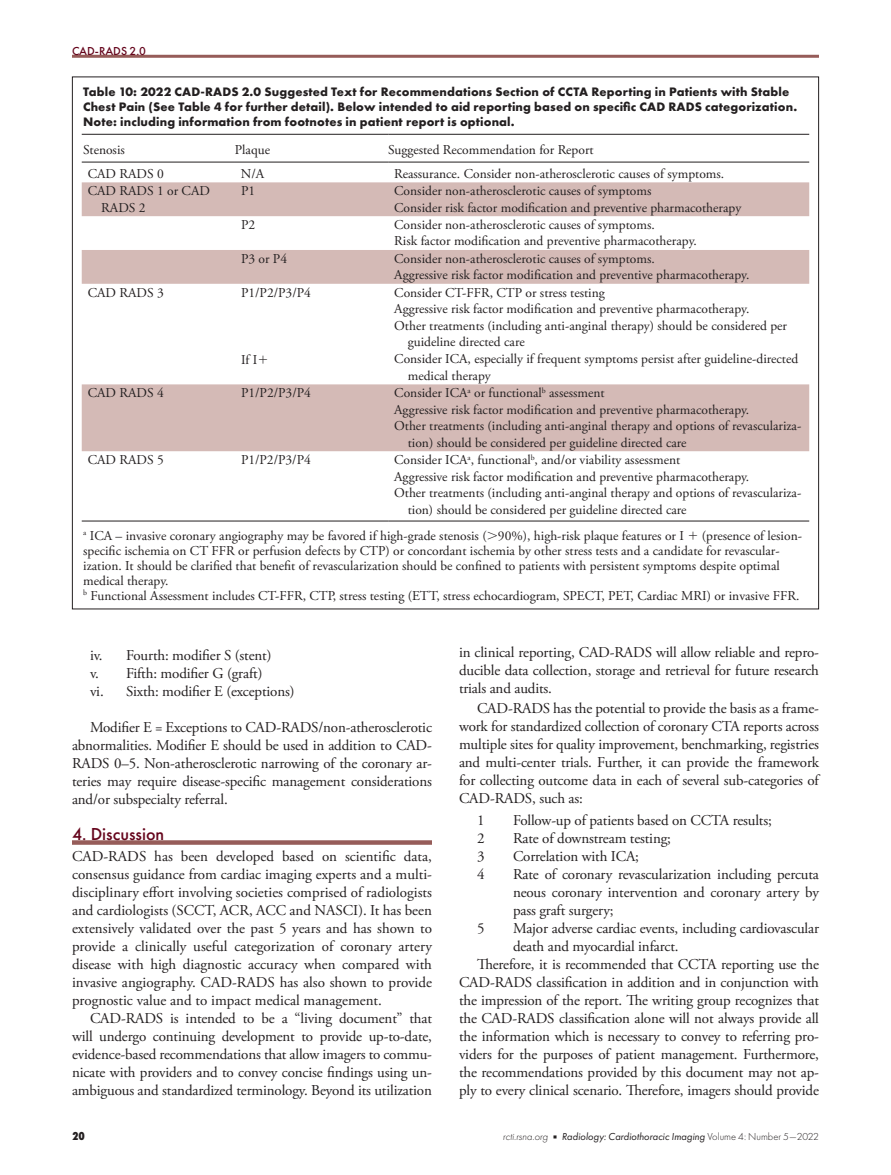
<style>
.page{position:relative;width:891px;height:1175px;background:#fff}
.page>*{position:absolute;margin:0;border:0;box-sizing:border-box;transform-origin:0 0}
.t1{font:500 18px "Futura PT";color:#65051c}
.t2{font:15px/18px "Adobe Garamond Pro";letter-spacing:-.01em;color:#231f20;text-align:justify}
.t3{font:13.5px/16.5px "Adobe Garamond Pro";color:#231f20}
.t4{font:700 12.75px/15px "Futura PT";letter-spacing:.01em;color:#231f20}
.t5{font:500 12px "Futura PT";color:#65051c}
.t6{font:800 12px "Futura PT Cond";color:#231f20}
.t7{font:italic 10.5px "Futura PT";color:#231f20}
.s1{font-family:"Universal Greekwith Math Pi"}
.s2{font-weight:300}
.s3{font-family:"Universal Newswith Comm Pi";font-style:normal;font-size:6px}
.s4{font-weight:300;font-style:normal}
</style>
<div class="page">
<hr style="left:72px;top:55px;width:747px;height:3px;background:#965c59">
<svg style="left:72px;top:840px;width:360px;height:4px"></svg>
<svg style="left:82px;top:182px;width:727px;height:269px"></svg>
<hr style="left:82px;top:134px;width:153px;height:1px;background:#231f20">
<hr style="left:235px;top:134px;width:153px;height:1px;background:#231f20">
<hr style="left:388px;top:134px;width:421px;height:1px;background:#231f20">
<hr style="left:82px;top:162px;width:153px;height:1px;background:#231f20">
<hr style="left:235px;top:162px;width:153px;height:1px;background:#231f20">
<hr style="left:388px;top:162px;width:421px;height:1px;background:#231f20">
<hr style="left:82px;top:520px;width:153px;height:1px;background:#231f20">
<hr style="left:235px;top:520px;width:153px;height:1px;background:#231f20">
<hr style="left:388px;top:520px;width:421px;height:1px;background:#231f20">
<p class="t5" style="left:72px;top:43px;width:76px">CAD-RADS 2.0</p>
<p class="t4" style="left:83px;top:84px;width:715px">Table 10: 2022 CAD-RADS 2.0 Suggested Text for Recommendations Section of CCTA Reporting in Patients with Stable<br>Chest Pain (See Table 4 for further detail). Below intended to aid reporting based on specific CAD RADS categorization.<br>Note: including information from footnotes in patient report is optional.</p>
<p class="t3" style="left:83px;top:142px;width:43px">Stenosis</p>
<p class="t3" style="left:235px;top:142px;width:37px">Plaque</p>
<p class="t3" style="left:388px;top:142px;width:207px">Suggested Recommendation for Report</p>
<p class="t3" style="left:88px;top:166px;width:78px">CAD RADS 0</p>
<p class="t3" style="left:241px;top:166px;width:25px">N/A</p>
<p class="t3" style="left:394px;top:166px;width:332px">Reassurance. Consider non-atherosclerotic causes of symptoms.</p>
<p class="t3" style="left:101px;top:183px;width:110px;text-indent:-14px">CAD RADS 1 or CAD<br>RADS 2</p>
<p class="t3" style="left:241px;top:183px;width:16px">P1</p>
<p class="t3" style="left:394px;top:183px;width:349px">Consider non-atherosclerotic causes of symptoms<br>Consider risk factor modification and preventive pharmacotherapy</p>
<p class="t3" style="left:241px;top:217px;width:16px">P2</p>
<p class="t3" style="left:394px;top:217px;width:304px">Consider non-atherosclerotic causes of symptoms.<br>Risk factor modification and preventive pharmacotherapy.</p>
<p class="t3" style="left:241px;top:251px;width:48px">P3 or P4</p>
<p class="t3" style="left:394px;top:251px;width:357px">Consider non-atherosclerotic causes of symptoms.<br>Aggressive risk factor modification and preventive pharmacotherapy.</p>
<p class="t3" style="left:88px;top:284px;width:78px">CAD RADS 3</p>
<p class="t3" style="left:241px;top:284px;width:71px">P1/P2/P3/P4</p>
<p class="t3" style="left:394px;top:284px;width:212px">Consider CT-FFR, CTP or stress testing</p>
<p class="t3" style="left:394px;top:301px;width:357px">Aggressive risk factor modification and preventive pharmacotherapy.</p>
<p class="t3" style="left:394px;top:317px;width:394px">Other treatments (including anti-anginal therapy) should be considered per</p>
<p class="t3" style="left:408px;top:334px;width:118px">guideline directed care</p>
<p class="t3" style="left:241px;top:352px;width:29px">If I<span class="s1">1</span></p>
<p class="t3" style="left:408px;top:351px;width:392px;text-indent:-14px">Consider ICA, especially if frequent symptoms persist after guideline-directed medical therapy</p>
<p class="t3" style="left:88px;top:385px;width:78px">CAD RADS 4</p>
<p class="t3" style="left:241px;top:385px;width:71px">P1/P2/P3/P4</p>
<p class="t3" style="left:394px;top:385px;width:212px">Consider ICA<sup>a</sup> or functional<sup>b</sup> assessment</p>
<p class="t3" style="left:394px;top:401px;width:357px">Aggressive risk factor modification and preventive pharmacotherapy.</p>
<p class="t3" style="left:394px;top:418px;width:409px">Other treatments (including anti-anginal therapy and options of revasculariza-</p>
<p class="t3" style="left:408px;top:434px;width:280px">tion) should be considered per guideline directed care</p>
<p class="t3" style="left:88px;top:452px;width:78px">CAD RADS 5</p>
<p class="t3" style="left:241px;top:452px;width:71px">P1/P2/P3/P4</p>
<p class="t3" style="left:394px;top:452px;width:288px">Consider ICA<sup>a</sup>, functional<sup>b</sup>, and/or viability assessment</p>
<p class="t3" style="left:394px;top:468px;width:357px">Aggressive risk factor modification and preventive pharmacotherapy.</p>
<p class="t3" style="left:394px;top:485px;width:409px">Other treatments (including anti-anginal therapy and options of revasculariza-</p>
<p class="t3" style="left:408px;top:501px;width:280px">tion) should be considered per guideline directed care</p>
<p class="t3" style="left:83px;top:528px;width:720px;line-height:15px"><sup>a</sup> ICA – invasive coronary angiography may be favored if high-grade stenosis (<span class="s1">.</span>90%), high-risk plaque features or I <span class="s1">1</span> (presence of lesion&shy;specific ischemia on CT FFR or perfusion defects by CTP) or concordant ischemia by other stress tests and a candidate for revascular&shy;ization. It should be clarified that benefit of revascularization should be confined to patients with persistent symptoms despite optimal medical therapy.<br><sup>b</sup> Functional Assessment includes CT-FFR, CTP, stress testing (ETT, stress echocardiogram, SPECT, PET, Cardiac MRI) or invasive FFR.</p>
<p class="t2" style="left:90px;top:647px;width:206px;text-align:left">iv. Fourth: modifier S (stent)<br>v. Fifth: modifier G (graft)<br>vi. Sixth: modifier E (exceptions)</p>
<p class="t2" style="left:72px;top:719px;width:362px;text-indent:18px">Modifier E = Exceptions to CAD-RADS/non-atherosclerotic abnormalities. Modifier E should be used in addition to CAD-RADS 0–5. Non-atherosclerotic narrowing of the coronary ar&shy;teries may require disease-specific management considerations and/or subspecialty referral.</p>
<p class="t1" style="left:72px;top:823px;width:94px">4. Discussion</p>
<p class="t2" style="left:72px;top:848px;width:362px">CAD-RADS has been developed based on scientific data, consensus guidance from cardiac imaging experts and a multi&shy;disciplinary effort involving societies comprised of radiologists and cardiologists (SCCT, ACR, ACC and NASCI). It has been extensively validated over the past 5 years and has shown to provide a clinically useful categorization of coronary artery disease with high diagnostic accuracy when compared with invasive angiography. CAD-RADS has also shown to provide prognostic value and to impact medical management.</p>
<p class="t2" style="left:72px;top:1010px;width:362px;text-indent:18px">CAD-RADS is intended to be a “living document” that will undergo continuing development to provide up-to-date, evidence-based recommendations that allow imagers to commu&shy;nicate with providers and to convey concise findings using un&shy;ambiguous and standardized terminology. Beyond its utilization</p>
<p class="t2" style="left:459px;top:644px;width:362px">in clinical reporting, CAD-RADS will allow reliable and repro&shy;ducible data collection, storage and retrieval for future research trials and audits.</p>
<p class="t2" style="left:459px;top:699px;width:362px;text-indent:18px">CAD-RADS has the potential to provide the basis as a frame&shy;work for standardized collection of coronary CTA reports across multiple sites for quality improvement, benchmarking, registries and multi-center trials. Further, it can provide the framework for collecting outcome data in each of several sub-categories of CAD-RADS, such as:</p>
<p class="t2" style="left:477px;top:812px;width:9px">1</p>
<p class="t2" style="left:513px;top:812px;width:260px">Follow-up of patients based on CCTA results;</p>
<p class="t2" style="left:477px;top:830px;width:9px">2</p>
<p class="t2" style="left:513px;top:830px;width:160px">Rate of downstream testing;</p>
<p class="t2" style="left:477px;top:848px;width:9px">3</p>
<p class="t2" style="left:513px;top:848px;width:128px">Correlation with ICA;</p>
<p class="t2" style="left:477px;top:866px;width:9px">4</p>
<p class="t2" style="left:513px;top:866px;width:308px">Rate of coronary revascularization including percuta neous coronary intervention and coronary artery by pass graft surgery;</p>
<p class="t2" style="left:477px;top:920px;width:9px">5</p>
<p class="t2" style="left:513px;top:920px;width:307px">Major adverse cardiac events, including cardiovascular</p>
<p class="t2" style="left:513px;top:938px;width:167px">death and myocardial infarct.</p>
<p class="t2" style="left:477px;top:956px;width:344px">Therefore, it is recommended that CCTA reporting use the</p>
<p class="t2" style="left:459px;top:974px;width:361px">CAD-RADS classification in addition and in conjunction with</p>
<p class="t2" style="left:459px;top:992px;width:361px">the impression of the report. The writing group recognizes that</p>
<p class="t2" style="left:459px;top:1010px;width:362px">the CAD-RADS classification alone will not always provide all</p>
<p class="t2" style="left:459px;top:1028px;width:361px">the information which is necessary to convey to referring pro-</p>
<p class="t2" style="left:459px;top:1046px;width:362px">viders for the purposes of patient management. Furthermore,</p>
<p class="t2" style="left:459px;top:1064px;width:361px">the recommendations provided by this document may not ap-</p>
<p class="t2" style="left:459px;top:1082px;width:362px">ply to every clinical scenario. Therefore, imagers should provide</p>
<p class="t6" style="left:72px;top:1128px;width:14px">20</p>
<p class="t7" style="left:503px;top:1130px;width:318px"><span class="s2">rcti.rsna.org</span> <span class="s3">n</span> Radiology: Cardiothoracic Imaging <span class="s4">Volume 4: Number 5—2022</span></p>
</div>
